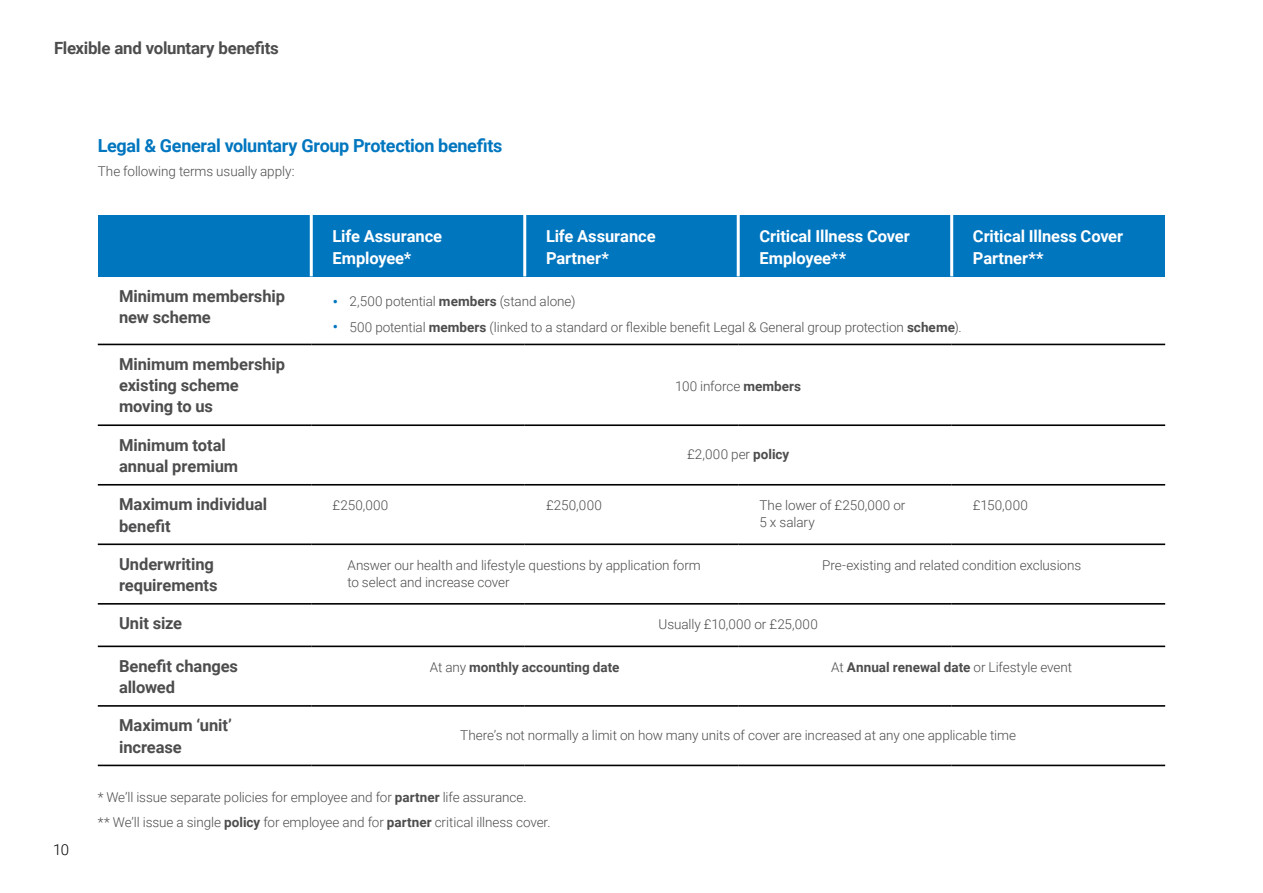
<style>
.page{position:relative;width:1263px;height:893px;background:#fff}
.page>*{position:absolute;margin:0;border:0;box-sizing:border-box;transform-origin:0 0}
.t1{font:700 18px "Roboto";letter-spacing:-.02em;color:#0076bf}
.t2{font:700 16.8px "Roboto";letter-spacing:-.015em;color:#4d4d4f}
.t3{font:700 16.5px/21.3px "Roboto";letter-spacing:-.005em;color:#4d4d4f}
.t4{font:700 16.5px/21.3px "Roboto";letter-spacing:-.005em;color:#fff}
.t5{font:300 15px "Roboto";color:#000}
.t6{font:300 13.5px/25.5px "Roboto";letter-spacing:-.005em;color:#4d4d4f}
.t7{font:700 13.5px "Roboto";letter-spacing:.005em;color:#4d4d4f}
.s1{font-size:18px;color:#0076bf}
.s2{font-weight:700}
.s3{font-weight:300}
</style>
<div class="page">
<div style="left:98px;top:215px;width:213px;height:61px;background:#0076bf"></div>
<div style="left:311px;top:215px;width:214px;height:61px;background:#0076bf"></div>
<div style="left:525px;top:215px;width:213px;height:61px;background:#0076bf"></div>
<div style="left:738px;top:215px;width:214px;height:61px;background:#0076bf"></div>
<div style="left:952px;top:215px;width:213px;height:61px;background:#0076bf"></div>
<hr style="left:950px;top:215px;width:3px;height:61px;background:#fff">
<hr style="left:737px;top:215px;width:3px;height:61px;background:#fff">
<hr style="left:523px;top:215px;width:3px;height:61px;background:#fff">
<hr style="left:310px;top:215px;width:3px;height:61px;background:#fff">
<hr style="left:98px;top:765px;width:213px;height:1px;background:#000">
<hr style="left:311px;top:765px;width:214px;height:1px;background:#000">
<hr style="left:525px;top:765px;width:213px;height:1px;background:#000">
<hr style="left:738px;top:765px;width:214px;height:1px;background:#000">
<hr style="left:952px;top:765px;width:213px;height:1px;background:#000">
<hr style="left:98px;top:705px;width:213px;height:2px;background:#000">
<hr style="left:311px;top:705px;width:214px;height:2px;background:#000">
<hr style="left:525px;top:705px;width:213px;height:2px;background:#000">
<hr style="left:738px;top:705px;width:214px;height:2px;background:#000">
<hr style="left:952px;top:705px;width:213px;height:2px;background:#000">
<hr style="left:311px;top:645px;width:214px;height:2px;background:#000">
<hr style="left:525px;top:645px;width:213px;height:2px;background:#000">
<hr style="left:738px;top:645px;width:214px;height:2px;background:#000">
<hr style="left:952px;top:645px;width:213px;height:2px;background:#000">
<hr style="left:98px;top:645px;width:213px;height:2px;background:#000">
<hr style="left:311px;top:603px;width:214px;height:2px;background:#000">
<hr style="left:525px;top:603px;width:213px;height:2px;background:#000">
<hr style="left:738px;top:603px;width:214px;height:2px;background:#000">
<hr style="left:952px;top:603px;width:213px;height:2px;background:#000">
<hr style="left:98px;top:603px;width:213px;height:2px;background:#000">
<hr style="left:311px;top:543px;width:214px;height:2px;background:#000">
<hr style="left:525px;top:543px;width:213px;height:2px;background:#000">
<hr style="left:738px;top:543px;width:214px;height:2px;background:#000">
<hr style="left:952px;top:543px;width:213px;height:2px;background:#000">
<hr style="left:98px;top:543px;width:213px;height:2px;background:#000">
<hr style="left:311px;top:484px;width:214px;height:2px;background:#000">
<hr style="left:525px;top:484px;width:213px;height:2px;background:#000">
<hr style="left:738px;top:484px;width:214px;height:2px;background:#000">
<hr style="left:952px;top:484px;width:213px;height:2px;background:#000">
<hr style="left:98px;top:484px;width:213px;height:2px;background:#000">
<hr style="left:311px;top:424px;width:214px;height:2px;background:#000">
<hr style="left:525px;top:424px;width:213px;height:2px;background:#000">
<hr style="left:738px;top:424px;width:214px;height:2px;background:#000">
<hr style="left:952px;top:424px;width:213px;height:2px;background:#000">
<hr style="left:98px;top:424px;width:213px;height:2px;background:#000">
<hr style="left:311px;top:344px;width:214px;height:1px;background:#000">
<hr style="left:525px;top:344px;width:213px;height:1px;background:#000">
<hr style="left:738px;top:344px;width:214px;height:1px;background:#000">
<hr style="left:952px;top:344px;width:213px;height:1px;background:#000">
<hr style="left:98px;top:344px;width:213px;height:1px;background:#000">
<p class="t2" style="left:54px;top:36px;width:226px">Flexible and voluntary benefits</p>
<p class="t1" style="left:98px;top:133px;width:406px">Legal &amp; General voluntary Group Protection benefits</p>
<p class="t6" style="left:98px;top:158px;width:198px">The following terms usually apply:</p>
<p class="t4" style="left:333px;top:225px;width:111px">Life Assurance<br>Employee*</p>
<p class="t4" style="left:546px;top:225px;width:111px">Life Assurance<br>Partner*</p>
<p class="t4" style="left:759px;top:225px;width:152px">Critical Illness Cover<br>Employee**</p>
<p class="t4" style="left:973px;top:225px;width:152px">Critical Illness Cover<br>Partner**</p>
<p class="t3" style="left:119px;top:285px;width:168px">Minimum membership</p>
<p class="t6" style="left:333px;top:288px;width:244px"><span class="s1">•</span> 2,500 potential <span class="s2">members</span> (stand alone)</p>
<p class="t3" style="left:119px;top:306px;width:93px">new scheme</p>
<p class="t6" style="left:333px;top:314px;width:631px"><span class="s1">•</span> 500 potential <span class="s2">members</span> (linked to a standard or flexible benefit Legal &amp; General group protection <span class="s2">scheme</span>).</p>
<p class="t3" style="left:119px;top:353px;width:168px">Minimum membership existing scheme</p>
<p class="t6" style="left:675px;top:373px;width:128px">100 inforce <span class="s2">members</span></p>
<p class="t5" style="left:53px;top:839px;width:17px">10</p>
<p class="t3" style="left:119px;top:395px;width:96px">moving to us</p>
<h4 class="t3" style="left:119px;top:434px;width:108px">Minimum total</h4>
<p class="t6" style="left:687px;top:441px;width:104px">£2,000 per <span class="s2">policy</span></p>
<h4 class="t3" style="left:119px;top:455px;width:121px">annual premium</h4>
<p class="t3" style="left:119px;top:493px;width:150px">Maximum individual</p>
<p class="t6" style="left:333px;top:492px;width:57px">£250,000</p>
<p class="t6" style="left:546px;top:492px;width:57px">£250,000</p>
<p class="t6" style="left:759px;top:492px;width:148px">The lower of £250,000 or</p>
<p class="t6" style="left:973px;top:492px;width:56px">£150,000</p>
<h4 class="t3" style="left:119px;top:514px;width:53px">benefit</h4>
<p class="t6" style="left:759px;top:509px;width:57px">5 x salary</p>
<p class="t3" style="left:119px;top:553px;width:96px">Underwriting</p>
<p class="t6" style="left:347px;top:552px;width:355px">Answer our health and lifestyle questions by application form</p>
<p class="t6" style="left:822px;top:552px;width:261px">Pre-existing and related condition exclusions</p>
<p class="t3" style="left:119px;top:574px;width:100px">requirements</p>
<p class="t6" style="left:347px;top:569px;width:164px">to select and increase cover</p>
<p class="t3" style="left:119px;top:612px;width:65px">Unit size</p>
<p class="t6" style="left:659px;top:611px;width:161px">Usually £10,000 or £25,000</p>
<p class="t3" style="left:119px;top:655px;width:121px">Benefit changes</p>
<p class="t7" style="left:430px;top:657px;width:191px"><span class="s3">At any</span> monthly accounting date</p>
<p class="t6" style="left:831px;top:654px;width:242px">At <span class="s2">Annual renewal date</span> or Lifestyle event</p>
<p class="t3" style="left:119px;top:676px;width:58px">allowed</p>
<h4 class="t3" style="left:119px;top:714px;width:114px">Maximum ‘unit’</h4>
<p class="t6" style="left:460px;top:722px;width:557px">There’s not normally a limit on how many units of cover are increased at any one applicable time</p>
<h4 class="t3" style="left:119px;top:735px;width:64px">increase</h4>
<p class="t6" style="left:98px;top:783px;width:454px">* We’ll issue separate policies for employee and for <span class="s2">partner</span> life assurance.<br>** We’ll issue a single <span class="s2">policy</span> for employee and for <span class="s2">partner</span> critical illness cover.</p>
</div>
